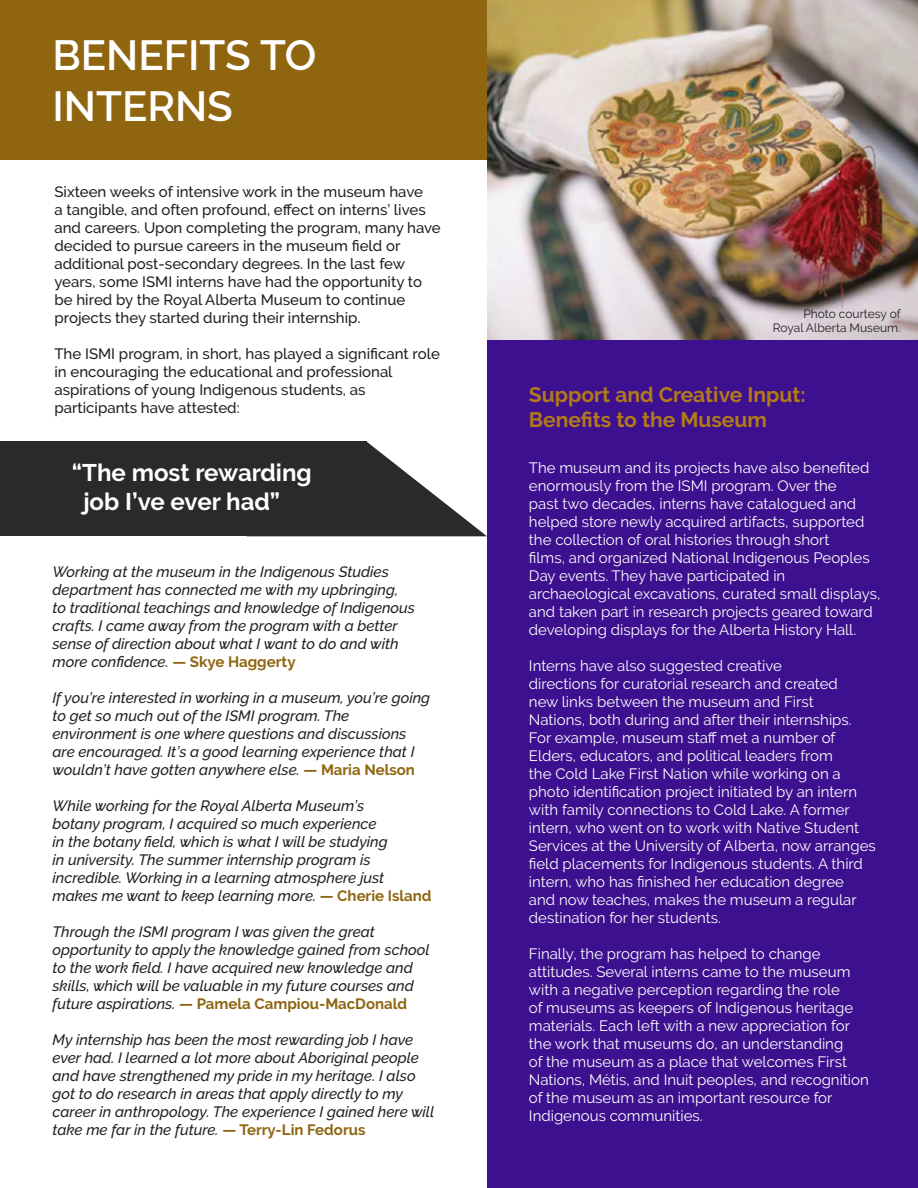
<style>
.page{position:relative;width:918px;height:1188px;background:#fff}
.page>*{position:absolute;margin:0;border:0;box-sizing:border-box;transform-origin:0 0}
.t1{font:600 42px/50.4px "Raleway";color:#fff}
.t2{font:700 24px/28.8px "Raleway";color:#fff}
.t3{font:700 21px/25.2px "Raleway";color:#b27a19}
.t4{font:15px/18px "Raleway";color:#fff}
.t5{font:italic 500 15px/18px "Raleway";color:#221f1f}
.t6{font:500 15px/18px "Raleway";color:#221f1f}
.t7{font:12px/14.4px "Raleway";color:#221f1f;text-align:right}
.s1{font-weight:700;font-style:normal;color:#8f6510}
</style>
<div class="page">
<div style="left:0;top:0;width:507px;height:160px;background:#8f6510"></div>
<div style="left:487px;top:335px;width:431px;height:853px;background:#3c108f"></div>
<img style="left:487px;top:0;width:431px;height:340px">
<svg style="left:366px;top:442px;width:121px;height:94px"></svg>
<div style="left:0;top:442px;width:366px;height:94px;background:#2b2a29"></div>
<h1 class="t1" style="left:52px;top:33px;width:265px">BENEFITS TO<br>INTERNS</h1>
<p class="t6" style="left:54px;top:183px;width:388px">Sixteen weeks of intensive work in the museum have<br>a tangible, and often profound, effect on interns’ lives and careers. Upon completing the program, many have decided to pursue careers in the museum field or additional post-secondary degrees. In the last few years, some ISMI interns have had the opportunity to be hired by the Royal Alberta Museum to continue projects they started during their internship.</p>
<p class="t6" style="left:54px;top:345px;width:387px">The ISMI program, in short, has played a significant role in encouraging the educational and professional aspirations of young Indigenous students, as participants have attested:</p>
<h2 class="t2" style="left:83px;top:460px;width:230px;text-indent:-12px">“The most rewarding job I’ve ever had”</h2>
<p class="t5" style="left:52px;top:564px;width:364px">Working at the museum in the Indigenous Studies department has connected me with my upbringing, to traditional teachings and knowledge of Indigenous crafts. I came away from the program with a better sense of direction about what I want to do and with more confidence. <span class="s1">— Skye Haggerty</span></p>
<p class="t5" style="left:52px;top:690px;width:379px">If you’re interested in working in a museum, you’re going to get so much out of the ISMI program. The environment is one where questions and discussions are encouraged. It’s a good learning experience that I wouldn’t have gotten anywhere else. <span class="s1">— Maria Nelson</span></p>
<p class="t5" style="left:52px;top:798px;width:381px">While working for the Royal Alberta Museum’s<br>botany program, I acquired so much experience<br>in the botany field, which is what I will be studying<br>in university. The summer internship program is incredible. Working in a learning atmosphere just makes me want to keep learning more. <span class="s1">— Cherie Island</span></p>
<p class="t5" style="left:52px;top:924px;width:379px">Through the ISMI program I was given the great opportunity to apply the knowledge gained from school to the work field. I have acquired new knowledge and skills, which will be valuable in my future courses and future aspirations. <span class="s1">— Pamela Campiou-MacDonald</span></p>
<p class="t5" style="left:52px;top:1032px;width:383px">My internship has been the most rewarding job I have ever had. I learned a lot more about Aboriginal people and have strengthened my pride in my heritage. I also got to do research in areas that apply directly to my career in anthropology. The experience I gained here will take me far in the future. <span class="s1">— Terry-Lin Fedorus</span></p>
<p class="t7" style="left:773px;top:307px;width:129px">Photo courtesy of<br>Royal Alberta Museum.</p>
<h3 class="t3" style="left:529px;top:383px;width:278px">Support and Creative Input:<br>Benefits to the Museum</h3>
<p class="t4" style="left:529px;top:459px;width:353px">The museum and its projects have also benefited enormously from the ISMI program. Over the<br>past two decades, interns have catalogued and helped store newly acquired artifacts, supported the collection of oral histories through short<br>films, and organized National Indigenous Peoples Day events. They have participated in archaeological excavations, curated small displays, and taken part in research projects geared toward developing displays for the Alberta History Hall.</p>
<p class="t4" style="left:529px;top:658px;width:348px">Interns have also suggested creative<br>directions for curatorial research and created<br>new links between the museum and First<br>Nations, both during and after their internships.<br>For example, museum staff met a number of Elders, educators, and political leaders from<br>the Cold Lake First Nation while working on a photo identification project initiated by an intern with family connections to Cold Lake. A former intern, who went on to work with Native Student Services at the University of Alberta, now arranges field placements for Indigenous students. A third intern, who has finished her education degree<br>and now teaches, makes the museum a regular destination for her students.</p>
<p class="t4" style="left:529px;top:945px;width:341px">Finally, the program has helped to change attitudes. Several interns came to the museum with a negative perception regarding the role<br>of museums as keepers of Indigenous heritage materials. Each left with a new appreciation for the work that museums do, an understanding<br>of the museum as a place that welcomes First Nations, Métis, and Inuit peoples, and recognition of the museum as an important resource for Indigenous communities.</p>
</div>
